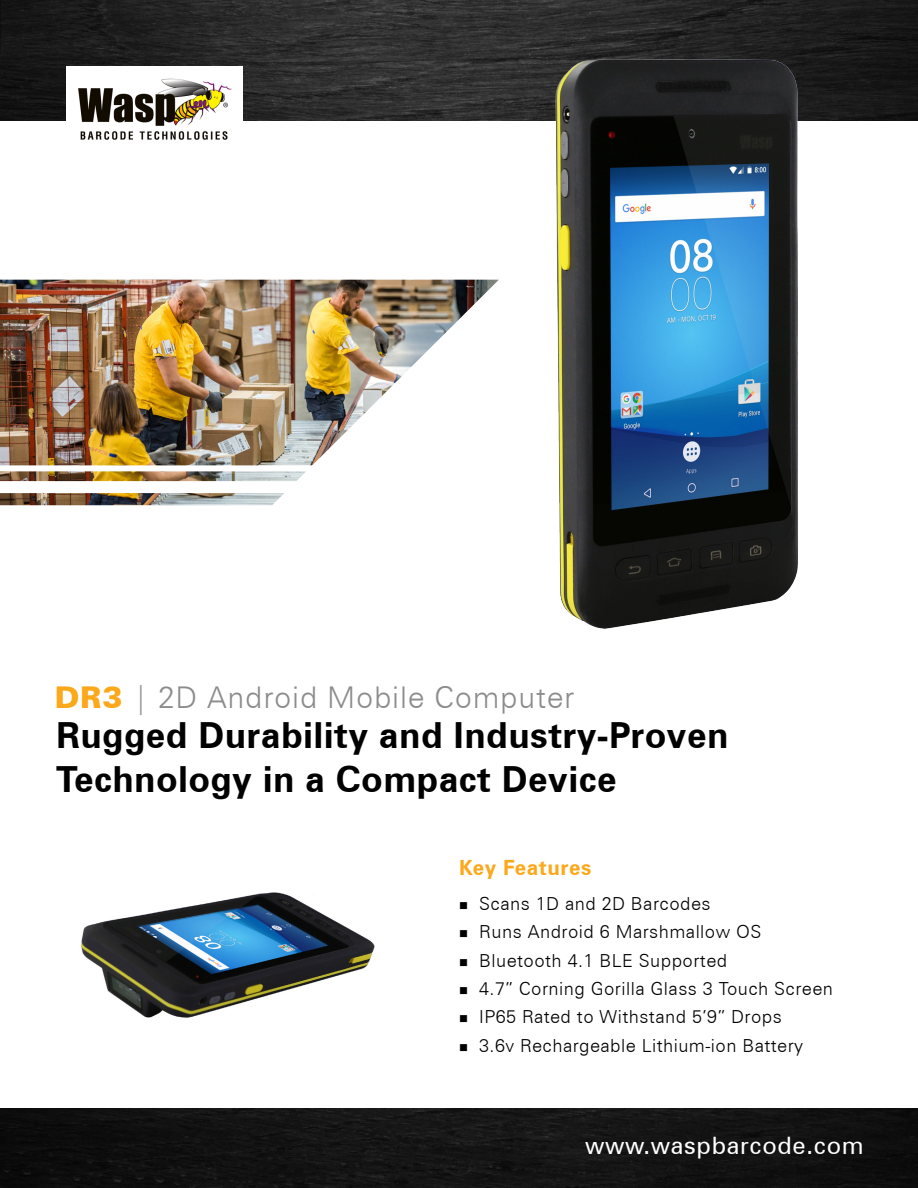
<style>
.page{position:relative;width:918px;height:1188px;background:#fff}
.page>*{position:absolute;margin:0;border:0;box-sizing:border-box;transform-origin:0 0}
.t1{font:700 36px/43.2px "Zurich BT";letter-spacing:.01em;color:#000}
.t2{font:300 30px "Zurich BT";letter-spacing:.025em;color:#8c8c8c}
.t3{font:24px "Zurich BT";letter-spacing:.025em;color:#fff}
.t4{font:700 21px "Zurich BT";letter-spacing:.025em;color:#fba81a}
.t5{font:300 18px "Zurich BT";letter-spacing:.025em;color:#000}
.s1{font-weight:900;color:#fba81a}
</style>
<div class="page">
<div style="left:0;top:1109px;width:918px;height:79px;background:#121212"></div>
<img style="left:0;top:0;width:918px;height:120px">
<div style="left:67px;top:66px;width:176px;height:94px;background:#fff"></div>
<img style="left:78px;top:78px;width:154px;height:62px">
<img style="left:0;top:0;width:1px;height:54px">
<img style="left:401px;top:37px;width:465px;height:592px">
<img style="left:0;top:280px;width:499px;height:225px">
<img style="left:81px;top:892px;width:294px;height:126px">
<div style="left:0;top:481px;width:322px;height:12px;background:#fff"></div>
<div style="left:0;top:465px;width:356px;height:6px;background:#fff"></div>
<p class="t2" style="left:55px;top:679px;width:521px"><span class="s1">DR3</span> | 2D Android Mobile Computer</p>
<p class="t1" style="left:56px;top:714px;width:674px">Rugged Durability and Industry-Proven<br>Technology in a Compact Device</p>
<p class="t4" style="left:459px;top:854px;width:134px">Key Features</p>
<p class="t5" style="left:479px;top:892px;width:233px">Scans 1D and 2D Barcodes</p>
<p class="t5" style="left:479px;top:921px;width:284px">Runs Android 6 Marshmallow OS</p>
<p class="t5" style="left:479px;top:949px;width:249px">Bluetooth 4.1 BLE Supported</p>
<p class="t5" style="left:479px;top:978px;width:355px">4.7” Corning Gorilla Glass 3 Touch Screen</p>
<p class="t5" style="left:479px;top:1006px;width:304px">IP65 Rated to Withstand 5’9” Drops</p>
<p class="t5" style="left:479px;top:1034px;width:325px">3.6v Rechargeable Lithium-ion Battery</p>
<h3 class="t3" style="left:585px;top:1131px;width:280px">www.waspbarcode.com</h3>
</div>
